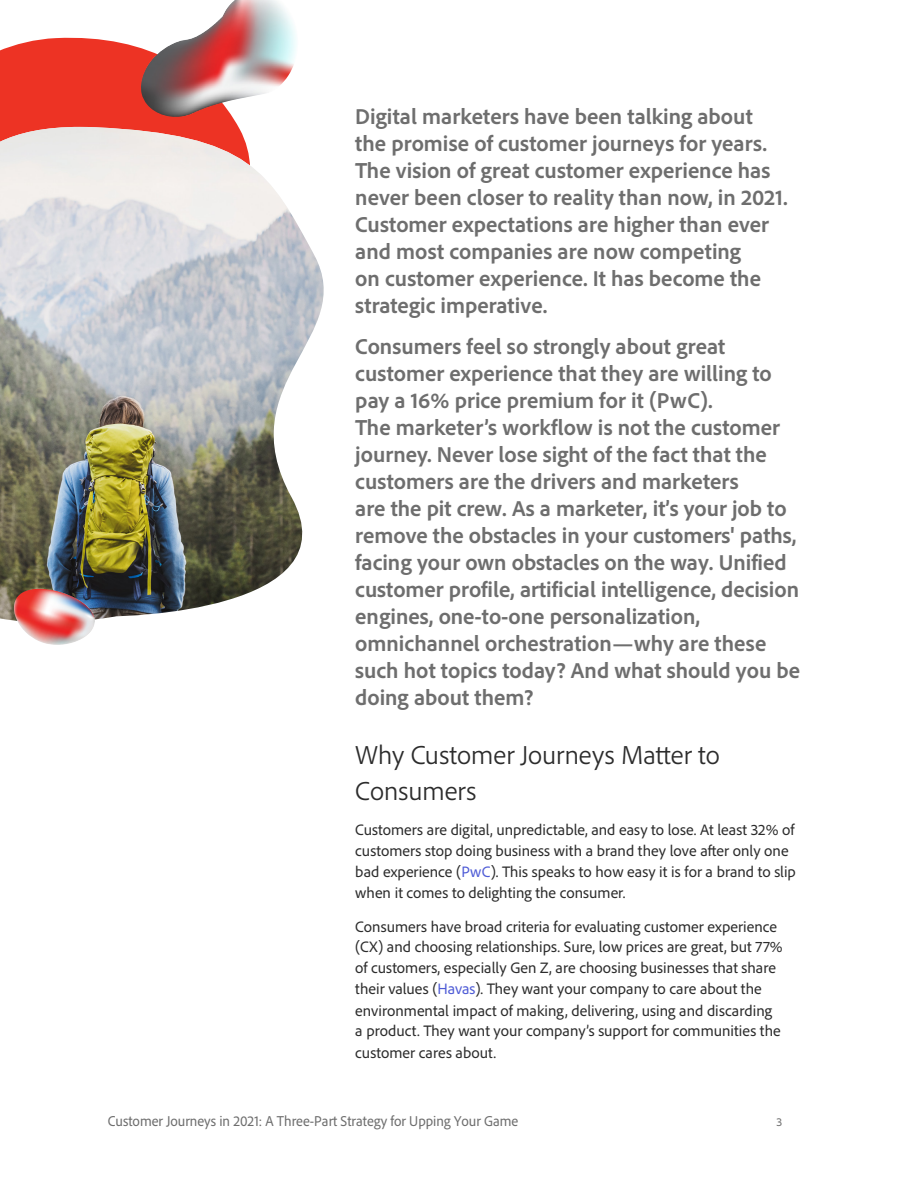
<style>
.page{position:relative;width:918px;height:1188px;background:#fff}
.page>*{position:absolute;margin:0;border:0;box-sizing:border-box;transform-origin:0 0}
.t1{font:300 27px/36px "Adobe Clean";color:#2c2c2c}
.t2{font:700 22.5px/27px "Adobe Clean";color:#6e6e6e}
.t3{font:15.75px/21px "Adobe Clean";color:#2c2c2c}
.t4{font:semi-condensed 15px "Adobe Clean";color:#6e6e6e}
.t5{font:12px "Adobe Clean";color:#6e6e6e}
.s1{color:#4f5cd6}
</style>
<div class="page">
<div style="left:0;top:37px;width:235px;height:83px;background:#ed3324"></div>
<div style="left:0;top:120px;width:239px;height:7px;background:#ed3324"></div>
<img style="left:0;top:127px;width:324px;height:494px">
<img style="left:14px;top:589px;width:81px;height:56px">
<img style="left:141px;top:0;width:155px;height:119px">
<p class="t2" style="left:355px;top:103px;width:434px">Digital marketers have been talking about the promise of customer journeys for years.<br>The vision of great customer experience has never been closer to reality than now, in 2021.<br>Customer expectations are higher than ever and most companies are now competing<br>on customer experience. It has become the strategic imperative.</p>
<p class="t2" style="left:355px;top:332px;width:446px">Consumers feel so strongly about great customer experience that they are willing to pay a 16% price premium for it (PwC).<br>The marketer’s workflow is not the customer journey. Never lose sight of the fact that the customers are the drivers and marketers<br>are the pit crew. As a marketer, it’s your job to remove the obstacles in your customers' paths, facing your own obstacles on the way. Unified customer profile, artificial intelligence, decision engines, one-to-one personalization, omnichannel orchestration—why are these such hot topics today? And what should you be doing about them?</p>
<p class="t1" style="left:355px;top:737px;width:366px">Why Customer Journeys Matter to<br>Consumers</p>
<p class="t3" style="left:355px;top:819px;width:442px">Customers are digital, unpredictable, and easy to lose. At least 32% of customers stop doing business with a brand they love after only one bad experience (<span class="s1">PwC</span>). This speaks to how easy it is for a brand to slip when it comes to delighting the consumer.</p>
<p class="t3" style="left:355px;top:916px;width:429px">Consumers have broad criteria for evaluating customer experience (CX) and choosing relationships. Sure, low prices are great, but 77% of customers, especially Gen Z, are choosing businesses that share their values (<span class="s1">Havas</span>). They want your company to care about the environmental impact of making, delivering, using and discarding</p>
<p class="t3" style="left:355px;top:1019px;width:427px;line-height:22px">a product. They want your company’s support for communities the customer cares about.</p>
<p class="t4" style="left:108px;top:1111px;width:412px">Customer Journeys in 2021: A Three-Part Strategy for Upping Your Game</p>
<p class="t5" style="left:776px;top:1114px;width:7px">3</p>
</div>
